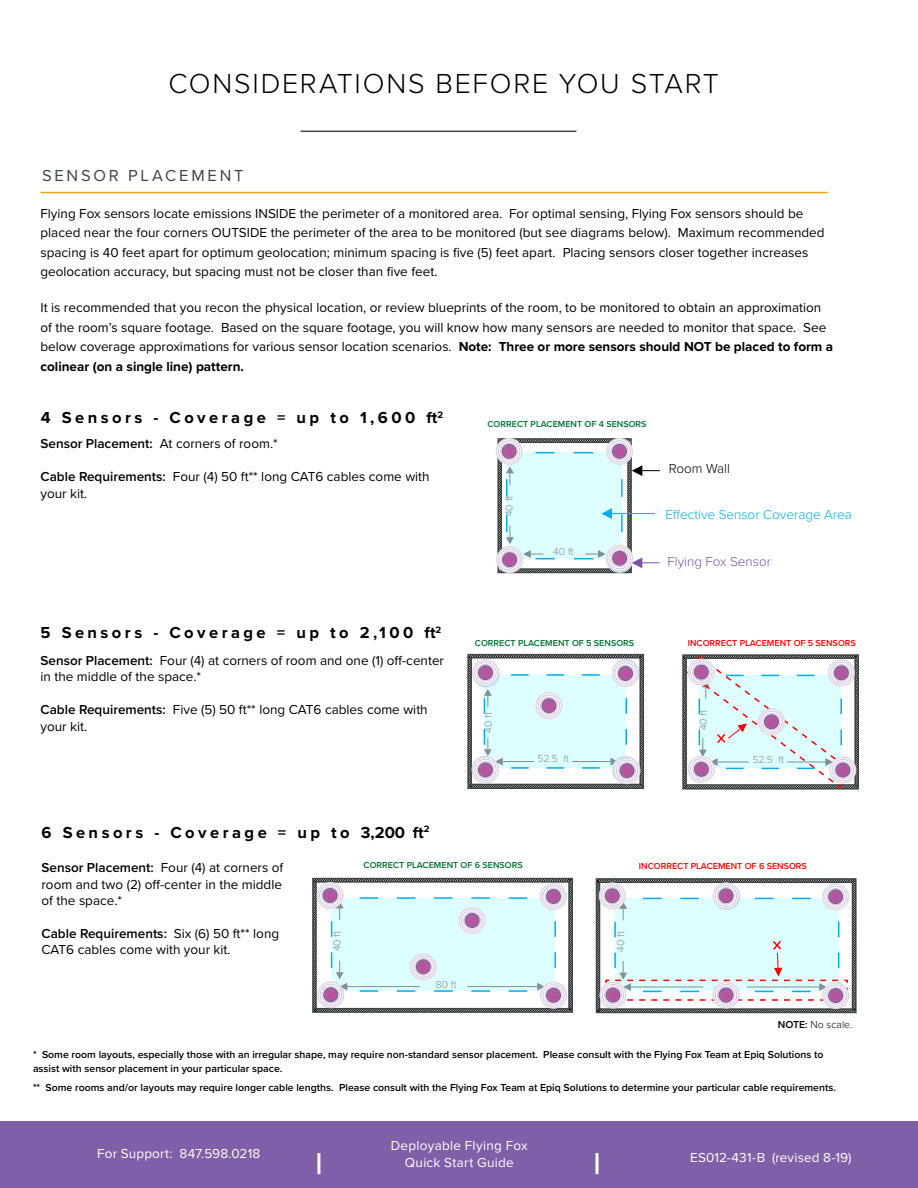
<style>
.page{position:relative;width:918px;height:1188px;background:#fff}
.page>*{position:absolute;margin:0;border:0;box-sizing:border-box;transform-origin:0 0}
.t1{font:300 28.5px "Proxima Nova";letter-spacing:.06em;color:#000}
.t2{font:700 16.5px "Proxima Nova";letter-spacing:.21em;color:#000}
.t3{font:16.5px "Proxima Nova";letter-spacing:.165em;color:#3d4648}
.t4{font:13.5px/19.5px "Proxima Nova";color:#000}
.t5{font:13.5px/16.5px "Proxima Nova";letter-spacing:.02em;color:#fff;text-align:center}
.t6{font:300 13.5px "Proxima Nova";color:#00aeef}
.t7{font:300 13.5px "Proxima Nova";color:#8050a0}
.t8{font:300 13.5px "Proxima Nova";color:#000}
.t9{font:600 10.5px/13.5px "Proxima Nova";color:#000}
.t10{font:300 10.5px "Proxima Nova";color:#818e92}
.t11{font:300 10.5px "Proxima Nova";color:#000}
.t12{font:600 9px "Proxima Nova";color:#007333}
.t13{font:600 9px "Proxima Nova";color:#f00}
.s1{font-weight:700}
.s2{font-weight:600}
</style>
<div class="page">
<div style="left:0;top:1121px;width:918px;height:67px;background:#805fa9"></div>
<hr style="left:317px;top:1153px;width:3px;height:21px;background:#fff">
<hr style="left:596px;top:1153px;width:2px;height:21px;background:#fff">
<hr style="left:301px;top:131px;width:275px;height:1px;background:#3d4648">
<div style="left:496px;top:438px;width:27px;height:27px;border:2px solid #e3d6e3;border-radius:50%"></div>
<div style="left:496px;top:546px;width:27px;height:27px;border:2px solid #e3d6e3;border-radius:50%"></div>
<svg style="left:497px;top:438px;width:163px;height:136px"></svg>
<svg style="left:467px;top:653px;width:178px;height:136px"></svg>
<svg style="left:473px;top:757px;width:25px;height:26px"></svg>
<div style="left:472px;top:756px;width:27px;height:27px;border:2px solid #e3d6e3;border-radius:50%"></div>
<div style="left:474px;top:759px;width:23px;height:22px;border:1px solid #d2c4e1;border-radius:50%"></div>
<div style="left:477px;top:761px;width:17px;height:18px;border:1px solid #d2c4e1;border-radius:50%"></div>
<div style="left:478px;top:762px;width:15px;height:15px;border:2px solid #8050a0;border-radius:50%"></div>
<svg style="left:479px;top:763px;width:13px;height:14px"></svg>
<svg style="left:614px;top:758px;width:26px;height:25px"></svg>
<div style="left:614px;top:757px;width:26px;height:27px;border:2px solid #e3d6e3;border-radius:50%"></div>
<div style="left:616px;top:760px;width:22px;height:22px;border:1px solid #d2c4e1;border-radius:50%"></div>
<div style="left:618px;top:762px;width:18px;height:17px;border:1px solid #d2c4e1;border-radius:50%"></div>
<div style="left:620px;top:763px;width:14px;height:15px;border:2px solid #8050a0;border-radius:50%"></div>
<svg style="left:620px;top:764px;width:14px;height:13px"></svg>
<svg style="left:536px;top:693px;width:26px;height:26px"></svg>
<div style="left:535px;top:692px;width:27px;height:27px;border:2px solid #e3d6e3;border-radius:50%"></div>
<div style="left:538px;top:695px;width:22px;height:22px;border:1px solid #d2c4e1;border-radius:50%"></div>
<div style="left:540px;top:697px;width:18px;height:17px;border:1px solid #d2c4e1;border-radius:50%"></div>
<div style="left:541px;top:698px;width:15px;height:15px;border:2px solid #8050a0;border-radius:50%"></div>
<svg style="left:542px;top:699px;width:14px;height:14px"></svg>
<svg style="left:682px;top:654px;width:177px;height:136px"></svg>
<div style="left:694px;top:762px;width:15px;height:15px;border:2px solid #8050a0;border-radius:50%"></div>
<svg style="left:694px;top:763px;width:14px;height:13px"></svg>
<svg style="left:830px;top:757px;width:26px;height:26px"></svg>
<div style="left:829px;top:757px;width:27px;height:27px;border:2px solid #e3d6e3;border-radius:50%"></div>
<div style="left:832px;top:759px;width:22px;height:22px;border:1px solid #d2c4e1;border-radius:50%"></div>
<div style="left:834px;top:761px;width:18px;height:18px;border:1px solid #d2c4e1;border-radius:50%"></div>
<div style="left:836px;top:763px;width:14px;height:14px;background:#946cad;border-radius:7px"></div>
<div style="left:835px;top:763px;width:15px;height:15px;border:2px solid #8050a0;border-radius:50%"></div>
<svg style="left:836px;top:763px;width:13px;height:14px"></svg>
<svg style="left:759px;top:709px;width:25px;height:26px"></svg>
<div style="left:758px;top:708px;width:27px;height:27px;border:2px solid #e3d6e3;border-radius:50%"></div>
<div style="left:760px;top:711px;width:23px;height:22px;border:1px solid #d2c4e1;border-radius:50%"></div>
<div style="left:763px;top:713px;width:17px;height:17px;border:1px solid #d2c4e1;border-radius:50%"></div>
<div style="left:764px;top:714px;width:15px;height:15px;border:2px solid #8050a0;border-radius:50%"></div>
<svg style="left:765px;top:715px;width:13px;height:14px"></svg>
<svg style="left:312px;top:877px;width:261px;height:136px"></svg>
<svg style="left:459px;top:908px;width:26px;height:25px"></svg>
<div style="left:459px;top:907px;width:27px;height:27px;border:2px solid #e3d6e3;border-radius:50%"></div>
<div style="left:461px;top:909px;width:22px;height:23px;border:1px solid #d2c4e1;border-radius:50%"></div>
<div style="left:463px;top:912px;width:18px;height:17px;border:1px solid #d2c4e1;border-radius:50%"></div>
<div style="left:465px;top:913px;width:15px;height:15px;border:2px solid #8050a0;border-radius:50%"></div>
<svg style="left:465px;top:914px;width:14px;height:13px"></svg>
<svg style="left:411px;top:954px;width:25px;height:26px"></svg>
<div style="left:410px;top:953px;width:27px;height:27px;border:2px solid #e3d6e3;border-radius:50%"></div>
<div style="left:412px;top:956px;width:22px;height:22px;border:1px solid #d2c4e1;border-radius:50%"></div>
<div style="left:415px;top:958px;width:17px;height:17px;border:1px solid #d2c4e1;border-radius:50%"></div>
<div style="left:416px;top:959px;width:15px;height:15px;border:2px solid #8050a0;border-radius:50%"></div>
<svg style="left:416px;top:960px;width:14px;height:14px"></svg>
<svg style="left:595px;top:878px;width:262px;height:136px"></svg>
<svg style="left:713px;top:883px;width:26px;height:26px"></svg>
<div style="left:713px;top:882px;width:27px;height:27px;border:2px solid #e3d6e3;border-radius:50%"></div>
<div style="left:715px;top:885px;width:22px;height:22px;border:1px solid #d2c4e1;border-radius:50%"></div>
<div style="left:717px;top:887px;width:18px;height:17px;border:1px solid #d2c4e1;border-radius:50%"></div>
<div style="left:719px;top:888px;width:15px;height:15px;border:2px solid #8050a0;border-radius:50%"></div>
<svg style="left:719px;top:889px;width:14px;height:14px"></svg>
<svg style="left:713px;top:982px;width:26px;height:26px"></svg>
<div style="left:713px;top:982px;width:27px;height:27px;border:2px solid #e3d6e3;border-radius:50%"></div>
<div style="left:715px;top:984px;width:22px;height:22px;border:1px solid #d2c4e1;border-radius:50%"></div>
<div style="left:717px;top:986px;width:18px;height:18px;border:1px solid #d2c4e1;border-radius:50%"></div>
<div style="left:719px;top:988px;width:15px;height:15px;border:2px solid #8050a0;border-radius:50%"></div>
<svg style="left:719px;top:988px;width:14px;height:14px"></svg>
<hr style="left:41px;top:192px;width:787px;height:1px;background:#e9a713">
<h1 class="t1" style="left:169px;top:62px;width:552px">CONSIDERATIONS BEFORE YOU START</h1>
<p class="t3" style="left:42px;top:163px;width:203px">SENSOR PLACEMENT</p>
<p class="t4" style="left:40px;top:203px;width:786px">Flying Fox sensors locate emissions INSIDE the perimeter of a monitored area. For optimal sensing, Flying Fox sensors should be placed near the four corners OUTSIDE the perimeter of the area to be monitored (but see diagrams below). Maximum recommended spacing is 40 feet apart for optimum geolocation; minimum spacing is five (5) feet apart. Placing sensors closer together increases geolocation accuracy, but spacing must not be closer than five feet.</p>
<p class="t4" style="left:40px;top:297px;width:794px">It is recommended that you recon the physical location, or review blueprints of the room, to be monitored to obtain an approximation of the room’s square footage. Based on the square footage, you will know how many sensors are needed to monitor that space. See below coverage approximations for various sensor location scenarios. <span class="s1">Note: Three or more sensors should NOT be placed to form a colinear (on a single line) pattern.</span></p>
<p class="t2" style="left:41px;top:405px;width:404px">4 Sensors - Coverage = up to 1,600 ft<sup>2</sup></p>
<p class="t4" style="left:40px;top:434px;width:239px"><span class="s2">Sensor Placement:</span> At corners of room.*</p>
<p class="t4" style="left:40px;top:468px;width:391px;line-height:16.5px"><span class="s2">Cable Requirements:</span> Four (4) 50 ft** long CAT6 cables come with your kit.</p>
<p class="t2" style="left:40px;top:620px;width:402px">5 Sensors - Coverage = up to 2,100 ft<sup>2</sup></p>
<p class="t4" style="left:40px;top:651px;width:405px;line-height:16.5px"><span class="s2">Sensor Placement:</span> Four (4) at corners of room and one (1) off-center in the middle of the space.*</p>
<p class="t4" style="left:40px;top:701px;width:389px;line-height:16.5px"><span class="s2">Cable Requirements:</span> Five (5) 50 ft** long CAT6 cables come with your kit.</p>
<p class="t2" style="left:42px;top:820px;width:390px">6 Sensors - Coverage = up to 3,200 ft<sup>2</sup></p>
<p class="t12" style="left:488px;top:418px;width:161px">CORRECT PLACEMENT OF 4 SENSORS</p>
<p class="t10" style="left:501px;top:516px;width:22px;rotate:-90deg">40 ft</p>
<p class="t10" style="left:553px;top:544px;width:22px">40 ft</p>
<p class="t8" style="left:669px;top:458px;width:63px">Room Wall</p>
<p class="t6" style="left:665px;top:504px;width:188px">Effective Sensor Coverage Area</p>
<p class="t7" style="left:668px;top:551px;width:105px">Flying Fox Sensor</p>
<p class="t12" style="left:475px;top:637px;width:161px">CORRECT PLACEMENT OF 5 SENSORS</p>
<p class="t13" style="left:688px;top:637px;width:170px">INCORRECT PLACEMENT OF 5 SENSORS</p>
<p class="t10" style="left:480px;top:733px;width:22px;rotate:-90deg">40 ft</p>
<p class="t10" style="left:537px;top:751px;width:33px">52.5 ft</p>
<p class="t10" style="left:695px;top:730px;width:22px;rotate:-90deg">40 ft</p>
<p class="t10" style="left:752px;top:752px;width:33px">52.5 ft</p>
<p class="t4" style="left:42px;top:859px;width:243px;line-height:16.5px;text-align:justify"><span class="s2">Sensor Placement:</span> Four (4) at corners of room and two (2) off-center in the middle of the space.*</p>
<p class="t4" style="left:42px;top:925px;width:239px;line-height:16.5px"><span class="s2">Cable Requirements:</span> Six (6) 50 ft** long<br>CAT6 cables come with your kit.</p>
<p class="t12" style="left:364px;top:858px;width:161px">CORRECT PLACEMENT OF 6 SENSORS</p>
<p class="t10" style="left:329px;top:951px;width:22px;rotate:-90deg">40 ft</p>
<p class="t10" style="left:436px;top:976px;width:22px">80 ft</p>
<p class="t13" style="left:639px;top:859px;width:170px">INCORRECT PLACEMENT OF 6 SENSORS</p>
<p class="t10" style="left:613px;top:952px;width:22px;rotate:-90deg">40 ft</p>
<p class="t11" style="left:778px;top:1017px;width:76px"><span class="s2">NOTE:</span> No scale.</p>
<p class="t9" style="left:33px;top:1048px;width:792px">* Some room layouts, especially those with an irregular shape, may require non-standard sensor placement. Please consult with the Flying Fox Team at Epiq Solutions to assist with sensor placement in your particular space.</p>
<p class="t9" style="left:33px;top:1081px;width:804px">** Some rooms and/or layouts may require longer cable lengths. Please consult with the Flying Fox Team at Epiq Solutions to determine your particular cable requirements.</p>
<p class="t5" style="left:391px;top:1137px;width:138px">Deployable Flying Fox<br>Quick Start Guide</p>
<p class="t5" style="left:97px;top:1144px;width:165px">For Support: 847.598.0218</p>
<p class="t5" style="left:690px;top:1148px;width:163px">ES012-431-B (revised 8-19)</p>
</div>
